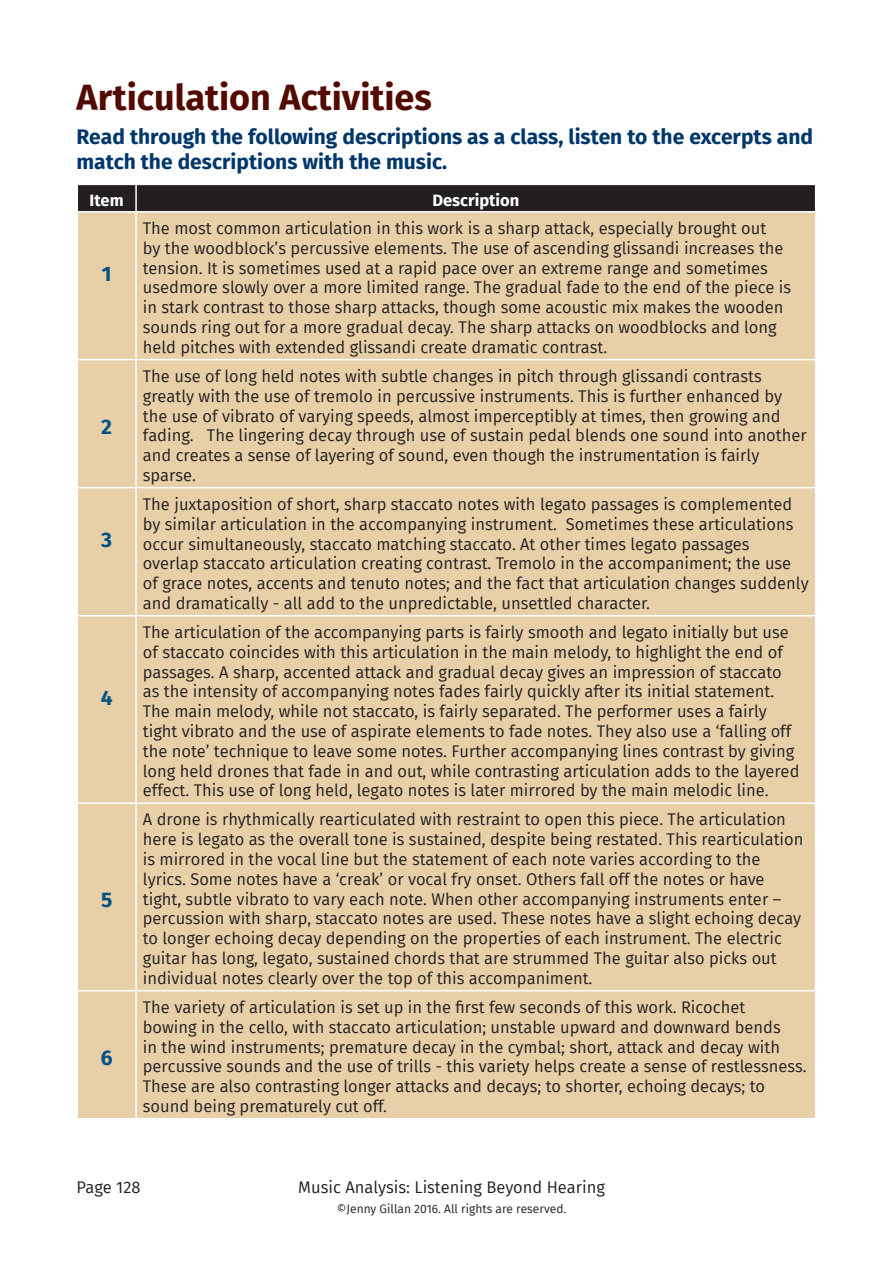
<style>
.page{position:relative;width:893px;height:1263px;background:#fff}
.page>*{position:absolute;margin:0;border:0;box-sizing:border-box;transform-origin:0 0}
.TOC_Heading_1{font:700 36px "Fira Sans";color:#530b00}
.jenn_Heading_2{font:700 21px/25.2px "Fira Sans";color:#00376b}
.jenn_Heading_3{font:700 21px "Fira Sans";color:#005285}
.jenn_Body_Text{font:16.5px/19.8px "Fira Sans";color:#231f20}
.jenn_Body_Text-2{font:700 16.5px "Fira Sans";color:#fff}
.jenn_Body_Text-3{font:12px "Fira Sans";color:#231f20}
</style>
<div class="page">
<div style="left:78px;top:213px;width:737px;height:905px;background:#e7cfa8"></div>
<div style="left:77px;top:185px;width:739px;height:26px;background:#231f20"></div>
<hr style="left:135px;top:213px;width:2px;height:146px;background:#fff">
<hr style="left:77px;top:359px;width:59px;height:1px;background:#fff">
<hr style="left:136px;top:359px;width:680px;height:1px;background:#fff">
<hr style="left:135px;top:360px;width:2px;height:127px;background:#fff">
<hr style="left:77px;top:487px;width:59px;height:1px;background:#fff">
<hr style="left:136px;top:487px;width:680px;height:1px;background:#fff">
<hr style="left:135px;top:488px;width:2px;height:127px;background:#fff">
<hr style="left:77px;top:615px;width:59px;height:1px;background:#fff">
<hr style="left:136px;top:615px;width:680px;height:1px;background:#fff">
<hr style="left:135px;top:616px;width:2px;height:186px;background:#fff">
<hr style="left:77px;top:802px;width:59px;height:2px;background:#fff">
<hr style="left:136px;top:802px;width:680px;height:2px;background:#fff">
<hr style="left:135px;top:804px;width:2px;height:186px;background:#fff">
<hr style="left:77px;top:990px;width:59px;height:1px;background:#fff">
<hr style="left:136px;top:990px;width:680px;height:1px;background:#fff">
<hr style="left:135px;top:991px;width:2px;height:127px;background:#fff">
<p class="TOC_Heading_1" style="left:77px;top:67px;width:357px">Articulation Activities</p>
<p class="jenn_Heading_2" style="left:77px;top:123px;width:738px">Read through the following descriptions as a class, listen to the excerpts and match the descriptions with the music.</p>
<p class="jenn_Body_Text-2" style="left:90px;top:186px;width:36px">Item</p>
<p class="jenn_Body_Text-2" style="left:432px;top:186px;width:89px">Description</p>
<p class="jenn_Heading_3" style="left:102px;top:255px;width:11px">1</p>
<p class="jenn_Heading_3" style="left:101px;top:408px;width:12px">2</p>
<p class="jenn_Heading_3" style="left:101px;top:522px;width:12px">3</p>
<p class="jenn_Heading_3" style="left:101px;top:680px;width:13px">4</p>
<p class="jenn_Heading_3" style="left:101px;top:882px;width:13px">5</p>
<p class="jenn_Heading_3" style="left:101px;top:1039px;width:13px">6</p>
<p class="jenn_Body_Text" style="left:143px;top:218px;width:650px">The most common articulation in this work is a sharp attack, especially brought out<br>by the woodblock’s percussive elements. The use of ascending glissandi increases the tension. It is sometimes used at a rapid pace over an extreme range and sometimes usedmore slowly over a more limited range. The gradual fade to the end of the piece is in stark contrast to those sharp attacks, though some acoustic mix makes the wooden sounds ring out for a more gradual decay. The sharp attacks on woodblocks and long held pitches with extended glissandi create dramatic contrast.</p>
<p class="jenn_Body_Text" style="left:143px;top:366px;width:665px">The use of long held notes with subtle changes in pitch through glissandi contrasts greatly with the use of tremolo in percussive instruments. This is further enhanced by the use of vibrato of varying speeds, almost imperceptibly at times, then growing and fading. The lingering decay through use of sustain pedal blends one sound into another and creates a sense of layering of sound, even though the instrumentation is fairly sparse.</p>
<p class="jenn_Body_Text" style="left:143px;top:494px;width:667px">The juxtaposition of short, sharp staccato notes with legato passages is complemented by similar articulation in the accompanying instrument. Sometimes these articulations occur simultaneously, staccato matching staccato. At other times legato passages overlap staccato articulation creating contrast. Tremolo in the accompaniment; the use of grace notes, accents and tenuto notes; and the fact that articulation changes suddenly and dramatically - all add to the unpredictable, unsettled character.</p>
<p class="jenn_Body_Text" style="left:143px;top:622px;width:658px">The articulation of the accompanying parts is fairly smooth and legato initially but use of staccato coincides with this articulation in the main melody, to highlight the end of passages. A sharp, accented attack and gradual decay gives an impression of staccato as the intensity of accompanying notes fades fairly quickly after its initial statement.<br>The main melody, while not staccato, is fairly separated. The performer uses a fairly tight vibrato and the use of aspirate elements to fade notes. They also use a ‘falling off the note’ technique to leave some notes. Further accompanying lines contrast by giving long held drones that fade in and out, while contrasting articulation adds to the layered effect. This use of long held, legato notes is later mirrored by the main melodic line.</p>
<p class="jenn_Body_Text" style="left:143px;top:809px;width:662px">A drone is rhythmically rearticulated with restraint to open this piece. The articulation here is legato as the overall tone is sustained, despite being restated. This rearticulation is mirrored in the vocal line but the statement of each note varies according to the lyrics. Some notes have a ‘creak’ or vocal fry onset. Others fall off the notes or have tight, subtle vibrato to vary each note. When other accompanying instruments enter – percussion with sharp, staccato notes are used. These notes have a slight echoing decay to longer echoing decay depending on the properties of each instrument. The electric guitar has long, legato, sustained chords that are strummed The guitar also picks out individual notes clearly over the top of this accompaniment.</p>
<p class="jenn_Body_Text" style="left:143px;top:997px;width:665px">The variety of articulation is set up in the first few seconds of this work. Ricochet<br>bowing in the cello, with staccato articulation; unstable upward and downward bends<br>in the wind instruments; premature decay in the cymbal; short, attack and decay with percussive sounds and the use of trills - this variety helps create a sense of restlessness.<br>These are also contrasting longer attacks and decays; to shorter, echoing decays; to sound being prematurely cut off.</p>
<p class="jenn_Body_Text" style="left:77px;top:1177px;width:65px">Page 128</p>
<p class="jenn_Body_Text" style="left:298px;top:1177px;width:308px">Music Analysis: Listening Beyond Hearing</p>
<p class="jenn_Body_Text-3" style="left:337px;top:1200px;width:231px">©Jenny Gillan 2016. All rights are reserved.</p>
</div>
